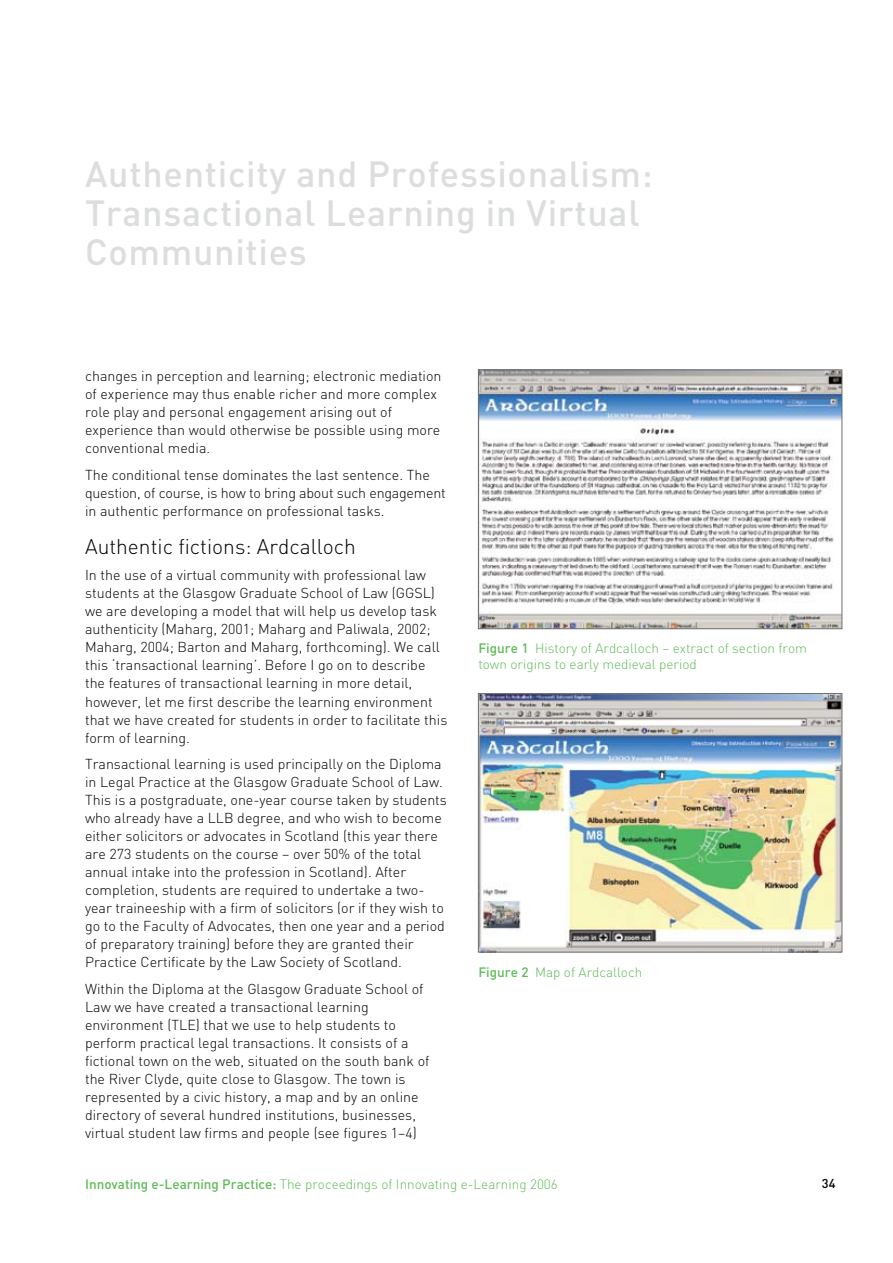
<style>
.page{position:relative;width:893px;height:1263px;background:#fff}
.page>*{position:absolute;margin:0;border:0;box-sizing:border-box;transform-origin:0 0}
.main_header2{font:500 36px/39px "JISC";letter-spacing:.02em;color:#dcddde}
.text_heading{font:300 21px "JISC";color:#000}
.body{font:300 14.25px/18px "JISC";color:#000}
.t1{font:300 13.5px/16.2px "JISC";color:#5dbb56}
.t2{font:500 12.75px "JISC";color:#000}
.s1{font-weight:500}
</style>
<div class="page">
<img style="left:480px;top:372px;width:360px;height:255px">
<div style="left:478px;top:370px;width:364px;height:259px;border:1px solid #6d6f71"></div>
<img style="left:480px;top:695px;width:360px;height:255px">
<div style="left:478px;top:693px;width:364px;height:259px;border:1px solid #6d6f71"></div>
<p class="main_header2" style="left:85px;top:153px;width:569px">Authenticity and Professionalism:<br>Transactional Learning in Virtual<br>Communities</p>
<p class="body" style="left:85px;top:367px;width:358px">changes in perception and learning; electronic mediation of experience may thus enable richer and more complex role play and personal engagement arising out of experience than would otherwise be possible using more conventional media.</p>
<p class="body" style="left:85px;top:466px;width:362px">The conditional tense dominates the last sentence. The question, of course, is how to bring about such engagement in authentic performance on professional tasks.</p>
<p class="text_heading" style="left:85px;top:533px;width:272px">Authentic fictions: Ardcalloch</p>
<p class="body" style="left:85px;top:566px;width:364px">In the use of a virtual community with professional law students at the Glasgow Graduate School of Law (GGSL) we are developing a model that will help us develop task authenticity (Maharg, 2001; Maharg and Paliwala, 2002; Maharg, 2004; Barton and Maharg, forthcoming). We call this ‘transactional learning’. Before I go on to describe the features of transactional learning in more detail, however, let me first describe the learning environment that we have created for students in order to facilitate this form of learning.</p>
<p class="body" style="left:85px;top:755px;width:363px">Transactional learning is used principally on the Diploma in Legal Practice at the Glasgow Graduate School of Law.<br>This is a postgraduate, one-year course taken by students who already have a LLB degree, and who wish to become either solicitors or advocates in Scotland (this year there are 273 students on the course – over 50% of the total annual intake into the profession in Scotland). After completion, students are required to undertake a two&shy;year traineeship with a firm of solicitors (or if they wish to go to the Faculty of Advocates, then one year and a period of preparatory training) before they are granted their Practice Certificate by the Law Society of Scotland.</p>
<p class="body" style="left:85px;top:979px;width:346px">Within the Diploma at the Glasgow Graduate School of Law we have created a transactional learning environment (TLE) that we use to help students to perform practical legal transactions. It consists of a fictional town on the web, situated on the south bank of the River Clyde, quite close to Glasgow. The town is represented by a civic history, a map and by an online directory of several hundred institutions, businesses, virtual student law firms and people (see figures 1–4)</p>
<p class="t1" style="left:478px;top:640px;width:330px"><span class="s1">Figure 1</span> History of Ardcalloch – extract of section from town origins to early medieval period</p>
<p class="t1" style="left:478px;top:964px;width:165px"><span class="s1">Figure 2</span> Map of Ardcalloch</p>
<p class="t1" style="left:85px;top:1176px;width:474px"><span class="s1">Innovating e-Learning Practice:</span> The proceedings of Innovating e-Learning 2006</p>
<p class="t2" style="left:822px;top:1176px;width:15px">34</p>
</div>
